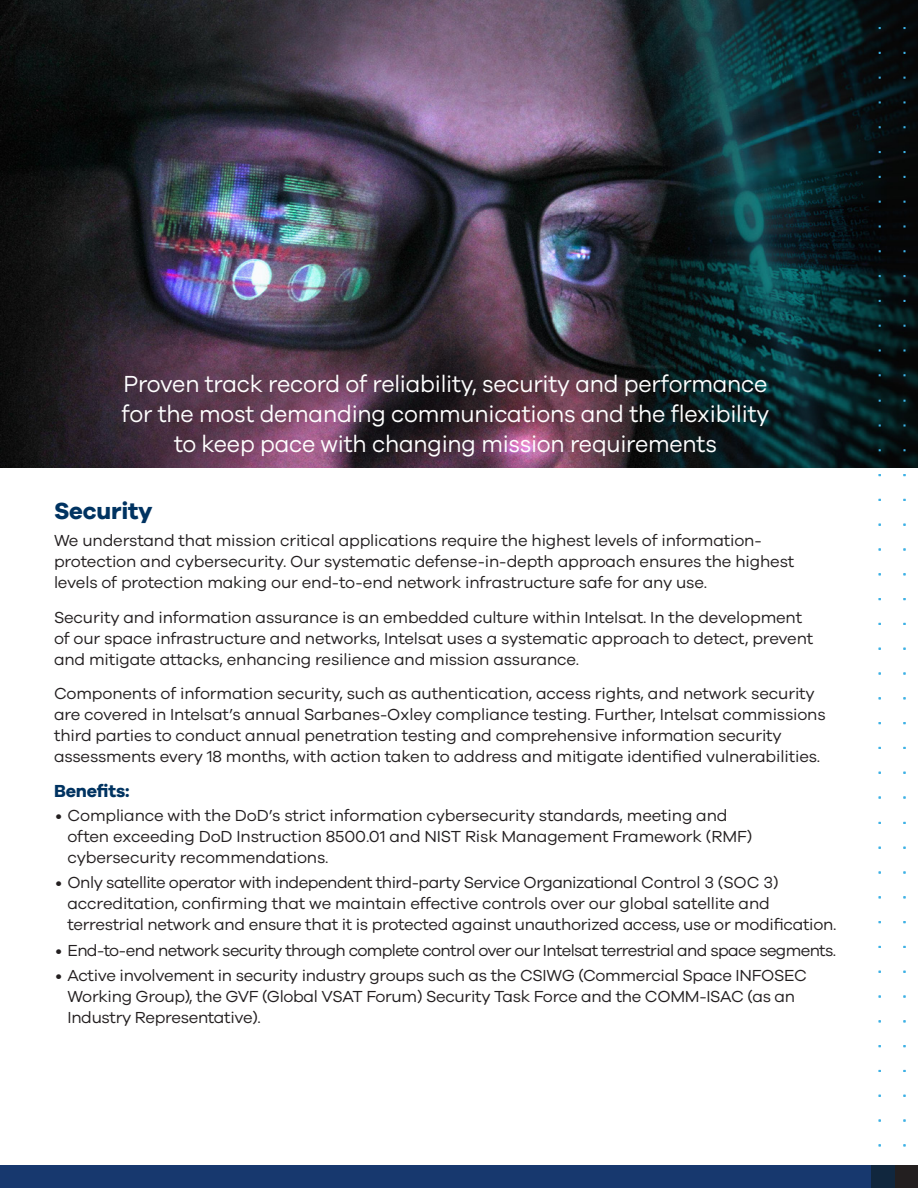
<style>
.page{position:relative;width:918px;height:1188px;background:#fff}
.page>*{position:absolute;margin:0;border:0;box-sizing:border-box;transform-origin:0 0}
.Large-callout-not_bo{font:24px/30px "Galano Grotesque";letter-spacing:-.01em;color:#fff;text-align:center;scale:.95 1}
.Sub_heads{font:700 24px "Galano Grotesque";letter-spacing:-.01em;color:#003361}
.SUB_SUBheading{font:700 18px "Galano Grotesque";letter-spacing:-.01em;color:#003361}
.Body_text{font:16.5px/21px "Galano Grotesque";letter-spacing:-.01em;color:#231f20}
.bullet_list{font:16.5px/21px "Galano Grotesque";letter-spacing:-.02em;color:#231f20}
.bullet_list-2{font:16.5px "Galano Grotesque";letter-spacing:-.04em;color:#231f20}
</style>
<div class="page">
<img style="left:1px;top:0;width:917px;height:468px">
<hr style="left:0;top:0;width:1px;height:468px;background:#17386e">
<div style="left:0;top:1165px;width:873px;height:23px;background:#17386e"></div>
<div style="left:895px;top:1165px;width:23px;height:23px;background:#231f20"></div>
<div style="left:872px;top:1165px;width:23px;height:23px;background:#11273e"></div>
<p class="Large-callout-not_bo" style="left:122px;top:368px;width:683px">Proven track record of reliability, security and performance for the most demanding communications and the flexibility to keep pace with changing mission requirements</p>
<p class="Sub_heads" style="left:54px;top:496px;width:100px">Security</p>
<p class="Body_text" style="left:54px;top:529px;width:742px">We understand that mission critical applications require the highest levels of information&shy;protection and cybersecurity. Our systematic defense-in-depth approach ensures the highest levels of protection making our end-to-end network infrastructure safe for any use.</p>
<p class="Body_text" style="left:54px;top:606px;width:761px">Security and information assurance is an embedded culture within Intelsat. In the development of our space infrastructure and networks, Intelsat uses a systematic approach to detect, prevent and mitigate attacks, enhancing resilience and mission assurance.</p>
<p class="Body_text" style="left:54px;top:682px;width:773px">Components of information security, such as authentication, access rights, and network security are covered in Intelsat’s annual Sarbanes-Oxley compliance testing. Further, Intelsat commissions third parties to conduct annual penetration testing and comprehensive information security assessments every 18 months, with action taken to address and mitigate identified vulnerabilities.</p>
<p class="SUB_SUBheading" style="left:54px;top:779px;width:77px">Benefits:</p>
<p class="bullet_list" style="left:68px;top:804px;width:686px;text-indent:-12px">• Compliance with the DoD’s strict information cybersecurity standards, meeting and often exceeding DoD Instruction 8500.01 and NIST Risk Management Framework (RMF) cybersecurity recommendations.</p>
<p class="bullet_list" style="left:68px;top:871px;width:770px;text-indent:-12px">• Only satellite operator with independent third-party Service Organizational Control 3 (SOC 3) accreditation, confi rming that we maintain effective controls over our global satellite and terrestrial network and ensure that it is protected against unauthorized access, use or modification.</p>
<p class="bullet_list-2" style="left:56px;top:940px;width:782px">• End-to-end network security through complete control over our Intelsat terrestrial and space segments.</p>
<p class="bullet_list" style="left:68px;top:964px;width:741px;text-indent:-12px">• Active involvement in security industry groups such as the CSIWG (Commercial Space INFOSEC<br>Working Group), the GVF (Global VSAT Forum) Security Task Force and the COMM-ISAC (as an<br>Industry Representative).</p>
</div>
